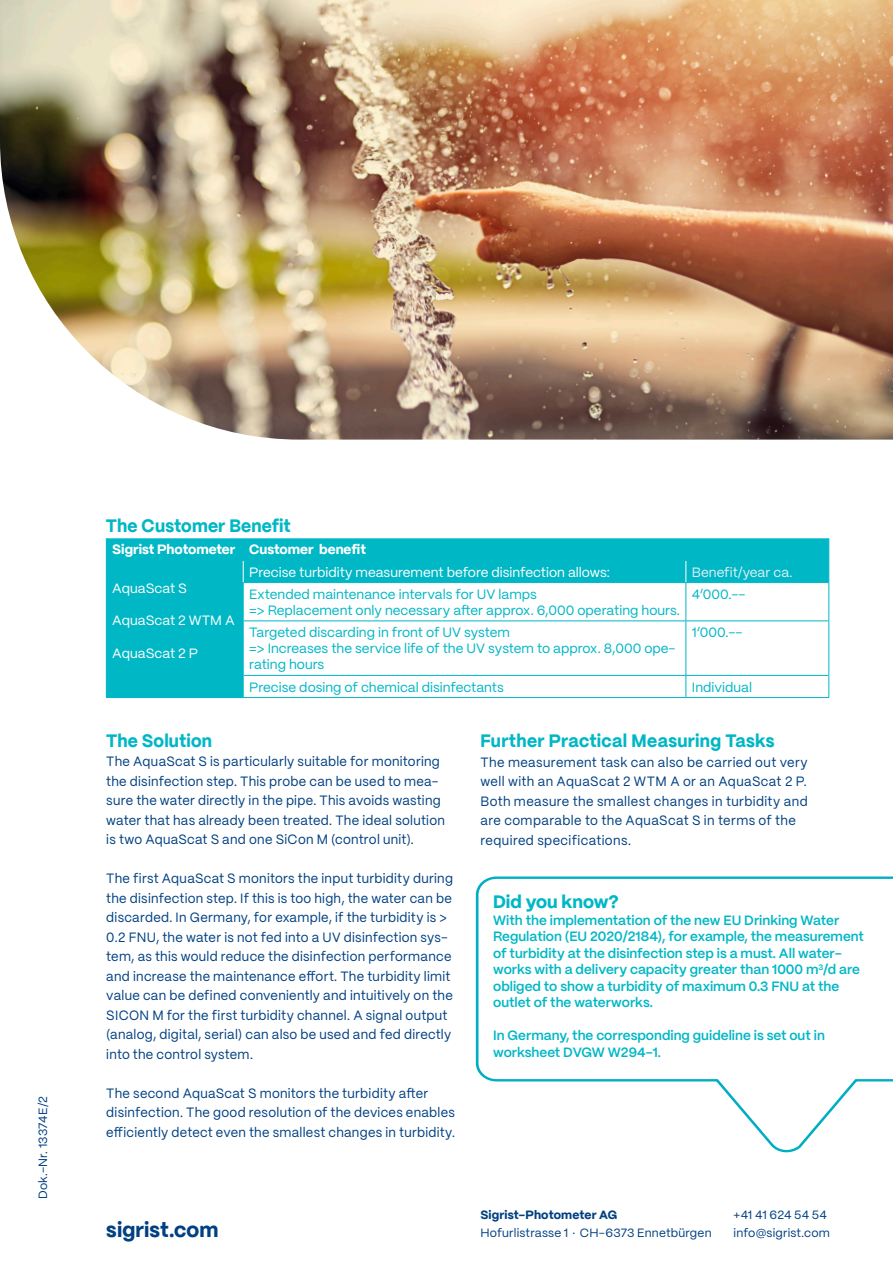
<style>
.page{position:relative;width:893px;height:1263px;background:#fff}
.page>*{position:absolute;margin:0;border:0;box-sizing:border-box;transform-origin:0 0}
.t1{font:800 21px "PP Mori";letter-spacing:.01em;color:#014081}
.t2{font:800 18px "PP Mori";letter-spacing:.01em;color:#00b7c5;scale:.96 1}
.t3{font:800 18px "PP Mori";letter-spacing:.01em;color:#00b7c5}
.t4{font:13.5px/19.5px "PP Mori";letter-spacing:.02em;color:#014081;scale:.96 1}
.t5{font:600 13.5px/16.5px "PP Mori";color:#00b7c5}
.t6{font:13.5px/16.2px "PP Mori";color:#00b7c5}
.t7{font:13.5px "PP Mori";color:#fff}
.t8{font:800 13.5px "PP Mori";color:#fff}
.t9{font:13.5px "PP Mori";color:#e3eef4}
.t10{font:12px "PP Mori";letter-spacing:.015em;color:#014081}
.t11{font:800 12px "PP Mori";letter-spacing:.01em;color:#014081}
</style>
<div class="page">
<img style="left:0;top:0;width:893px;height:440px">
<div style="left:107px;top:538px;width:721px;height:159px;background:#00b7c5"></div>
<svg style="left:244px;top:583px;width:584px;height:114px"></svg>
<hr style="left:243px;top:582px;width:443px;height:1px;background:#00b7c5">
<hr style="left:243px;top:583px;width:1px;height:37px;background:#00b7c5">
<hr style="left:686px;top:582px;width:143px;height:1px;background:#00b7c5">
<hr style="left:685px;top:583px;width:1px;height:37px;background:#00b7c5">
<hr style="left:828px;top:583px;width:1px;height:37px;background:#00b7c5">
<hr style="left:243px;top:620px;width:443px;height:1px;background:#00b7c5">
<hr style="left:243px;top:621px;width:1px;height:54px;background:#00b7c5">
<hr style="left:686px;top:620px;width:143px;height:1px;background:#00b7c5">
<hr style="left:685px;top:621px;width:1px;height:54px;background:#00b7c5">
<hr style="left:828px;top:621px;width:1px;height:54px;background:#00b7c5">
<svg style="left:243px;top:675px;width:1px;height:22px"></svg>
<svg style="left:685px;top:676px;width:1px;height:21px"></svg>
<svg style="left:828px;top:675px;width:1px;height:22px"></svg>
<hr style="left:243px;top:697px;width:443px;height:1px;background:#00b7c5">
<hr style="left:686px;top:697px;width:143px;height:1px;background:#00b7c5">
<svg style="left:243px;top:561px;width:1px;height:21px"></svg>
<svg style="left:685px;top:561px;width:1px;height:21px"></svg>
<hr style="left:106px;top:582px;width:1px;height:39px;background:#00b7c5">
<hr style="left:106px;top:621px;width:1px;height:54px;background:#00b7c5">
<svg style="left:106px;top:675px;width:1px;height:22px"></svg>
<hr style="left:244px;top:675px;width:442px;height:1px;background:#00b7c5">
<hr style="left:686px;top:675px;width:142px;height:1px;background:#00b7c5">
<hr style="left:106px;top:697px;width:137px;height:1px;background:#00b7c5">
<svg style="left:106px;top:538px;width:1px;height:44px"></svg>
<svg style="left:828px;top:538px;width:1px;height:44px"></svg>
<hr style="left:106px;top:560px;width:137px;height:1px;background:#00b7c5">
<hr style="left:243px;top:560px;width:443px;height:1px;background:#00b7c5">
<hr style="left:686px;top:560px;width:143px;height:1px;background:#00b7c5">
<svg style="left:475px;top:876px;width:418px;height:277px"></svg>
<p class="t10" style="left:33px;top:1199px;width:104px;rotate:-90deg">Dok.-Nr. 13374E/2</p>
<p class="t2" style="left:106px;top:510px;width:194px">The Customer Benefit</p>
<p class="t8" style="left:112px;top:538px;width:125px">Sigrist Photometer</p>
<p class="t8" style="left:249px;top:538px;width:118px">Customer benefit</p>
<p class="t7" style="left:112px;top:576px;width:76px">AquaScat S</p>
<p class="t7" style="left:112px;top:609px;width:124px">AquaScat 2 WTM A</p>
<p class="t7" style="left:112px;top:641px;width:87px">AquaScat 2 P</p>
<p class="t7" style="left:249px;top:560px;width:362px">Precise turbidity measurement before disinfection allows:</p>
<p class="t9" style="left:692px;top:560px;width:102px">Benefit/year ca.</p>
<p class="t6" style="left:249px;top:585px;width:432px">Extended maintenance intervals for UV lamps<br>=&gt; Replacement only necessary after approx. 6,000 operating hours.</p>
<p class="t6" style="left:692px;top:585px;width:55px">4‘000.--</p>
<p class="t6" style="left:249px;top:623px;width:428px">Targeted discarding in front of UV system<br>=&gt; Increases the service life of the UV system to approx. 8,000 ope&shy;rating hours</p>
<p class="t6" style="left:692px;top:623px;width:52px">1‘000.--</p>
<p class="t6" style="left:249px;top:678px;width:256px">Precise dosing of chemical disinfectants</p>
<p class="t6" style="left:692px;top:678px;width:62px">Individual</p>
<p class="t2" style="left:106px;top:725px;width:112px">The Solution</p>
<p class="t4" style="left:106px;top:751px;width:354px">The AquaScat S is particularly suitable for monitoring the disinfection step. This probe can be used to mea&shy;sure the water directly in the pipe. This avoids wasting water that has already been treated. The ideal solution is two AquaScat S and one SiCon M (control unit).</p>
<p class="t4" style="left:106px;top:868px;width:363px">The first AquaScat S monitors the input turbidity during the disinfection step. If this is too high, the water can be discarded. In Germany, for example, if the turbidity is &gt; 0.2 FNU, the water is not fed into a UV disinfection sys&shy;tem, as this would reduce the disinfection performance and increase the maintenance effort. The turbidity limit value can be defined conveniently and intuitively on the SICON M for the first turbidity channel. A signal output (analog, digital, serial) can also be used and fed directly into the control system.</p>
<p class="t4" style="left:106px;top:1082px;width:365px">The second AquaScat S monitors the turbidity after disinfection. The good resolution of the devices enables efficiently detect even the smallest changes in turbidity.</p>
<p class="t2" style="left:480px;top:725px;width:308px">Further Practical Measuring Tasks</p>
<p class="t4" style="left:480px;top:751px;width:342px">The measurement task can also be carried out very well with an AquaScat 2 WTM A or an AquaScat 2 P.<br>Both measure the smallest changes in turbidity and are comparable to the AquaScat S in terms of the required specifications.</p>
<p class="t3" style="left:493px;top:886px;width:127px">Did you know?</p>
<p class="t5" style="left:493px;top:911px;width:372px">With the implementation of the new EU Drinking Water Regulation (EU 2020/2184), for example, the measurement of turbidity at the disinfection step is a must. All water&shy;works with a delivery capacity greater than 1000 m<sup>3</sup>/d are obliged to show a turbidity of maximum 0.3 FNU at the outlet of the waterworks.</p>
<p class="t5" style="left:493px;top:1026px;width:333px">In Germany, the corresponding guideline is set out in worksheet DVGW W294-1.</p>
<p class="t1" style="left:106px;top:1211px;width:114px">sigrist.com</p>
<p class="t11" style="left:480px;top:1204px;width:138px">Sigrist-Photometer AG</p>
<p class="t10" style="left:480px;top:1222px;width:233px">Hofurlistrasse 1 · CH-6373 Ennetbürgen</p>
<p class="t10" style="left:734px;top:1204px;width:95px">+41 41 624 54 54</p>
<p class="t10" style="left:734px;top:1222px;width:98px">info@sigrist.com</p>
</div>
